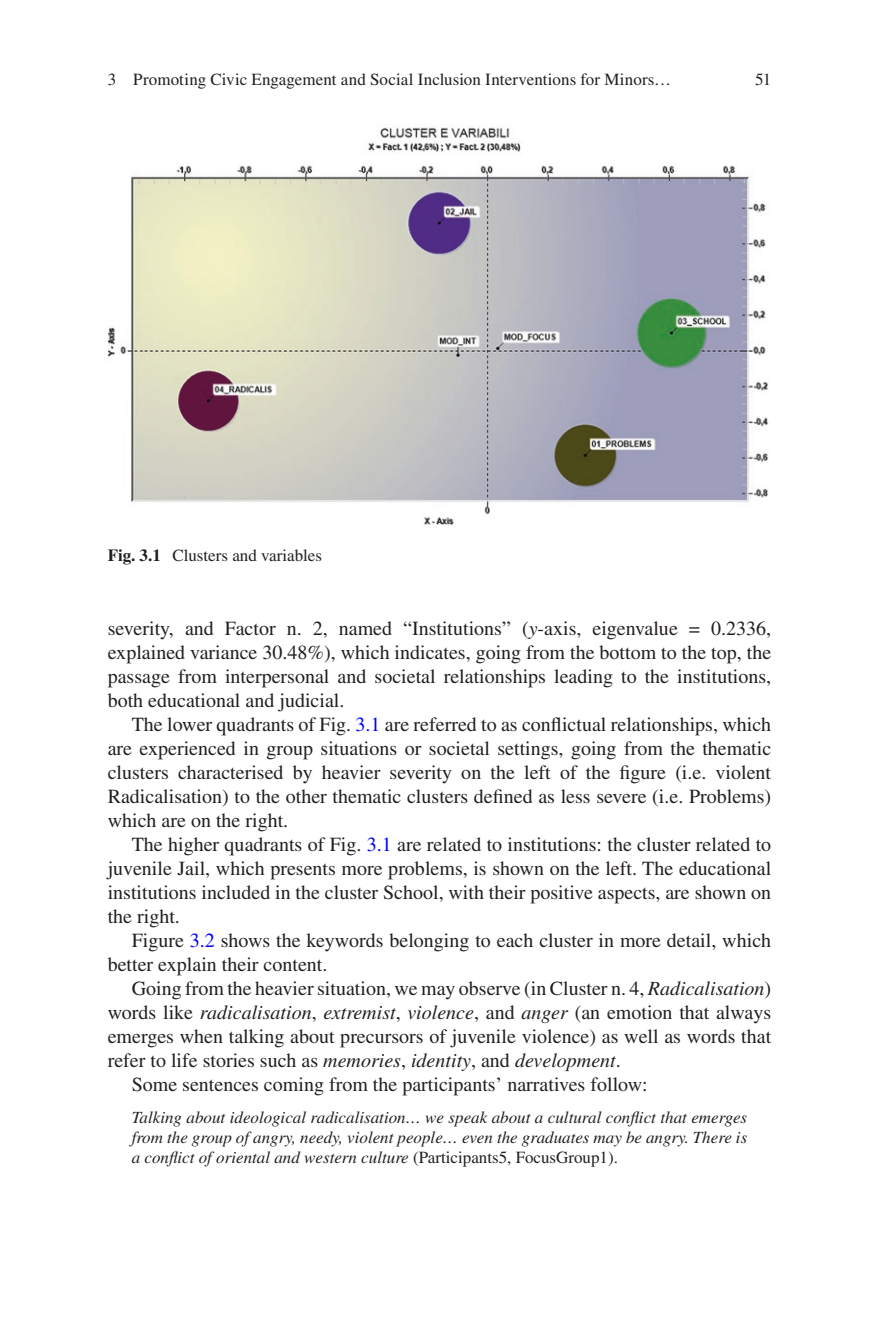
<style>
.page{position:relative;width:879px;height:1333px;background:#fff}
.page>*{position:absolute;margin:0;border:0;box-sizing:border-box;transform-origin:0 0}
.Text{font:20px/24px "Times LT Std";color:#231f20;text-align:justify}
.t1{font:italic 17px/20px "Times LT Std";color:#231f20;text-align:justify}
.t2{font:17px "Times LT Std";color:#231f20}
.s1{font-weight:700}
.s2{font-style:italic}
.s3{color:#00f}
.s4{font-style:normal}
</style>
<div class="page">
<img style="left:108px;top:127px;width:661px;height:398px">
<p class="t2" style="left:108px;top:70px;width:565px">3 Promoting Civic Engagement and Social Inclusion Interventions for Minors…</p>
<p class="t2" style="left:755px;top:70px;width:18px">51</p>
<p class="t2" style="left:108px;top:546px;width:216px"><span class="s1">Fig. 3.1</span> Clusters and variables</p>
<p class="Text" style="left:108px;top:616px;width:665px">severity, and Factor n. 2, named “Institutions” (<span class="s2">y</span>-axis, eigenvalue = 0.2336, explained variance 30.48%), which indicates, going from the bottom to the top, the passage from interpersonal and societal relationships leading to the institutions, both educational and judicial.</p>
<p class="Text" style="left:108px;top:712px;width:665px;text-indent:24px">The lower quadrants of Fig. <span class="s3">3.1</span> are referred to as conflictual relationships, which are experienced in group situations or societal settings, going from the thematic clusters characterised by heavier severity on the left of the figure (i.e. violent Radicalisation) to the other thematic clusters defined as less severe (i.e. Problems) which are on the right.</p>
<p class="Text" style="left:108px;top:832px;width:665px;text-indent:24px">The higher quadrants of Fig. <span class="s3">3.1</span> are related to institutions: the cluster related to juvenile Jail, which presents more problems, is shown on the left. The educational institutions included in the cluster School, with their positive aspects, are shown on the right.</p>
<p class="Text" style="left:108px;top:928px;width:665px;text-indent:24px">Figure <span class="s3">3.2</span> shows the keywords belonging to each cluster in more detail, which better explain their content.</p>
<p class="Text" style="left:108px;top:976px;width:665px;text-indent:24px">Going from the heavier situation, we may observe (in Cluster n. 4, <span class="s2">Radicalisation</span>) words like <span class="s2">radicalisation</span>, <span class="s2">extremist</span>, <span class="s2">violence</span>, and <span class="s2">anger</span> (an emotion that always emerges when talking about precursors of juvenile violence) as well as words that refer to life stories such as <span class="s2">memories</span>, <span class="s2">identity</span>, and <span class="s2">development</span>.</p>
<p class="Text" style="left:132px;top:1072px;width:517px">Some sentences coming from the participants’ narratives follow:</p>
<p class="t1" style="left:132px;top:1107px;width:617px">Talking about ideological radicalisation… we speak about a cultural conflict that emerges from the group of angry, needy, violent people… even the graduates may be angry. There is a conflict of oriental and western culture <span class="s4">(Participants5, FocusGroup1).</span></p>
</div>
